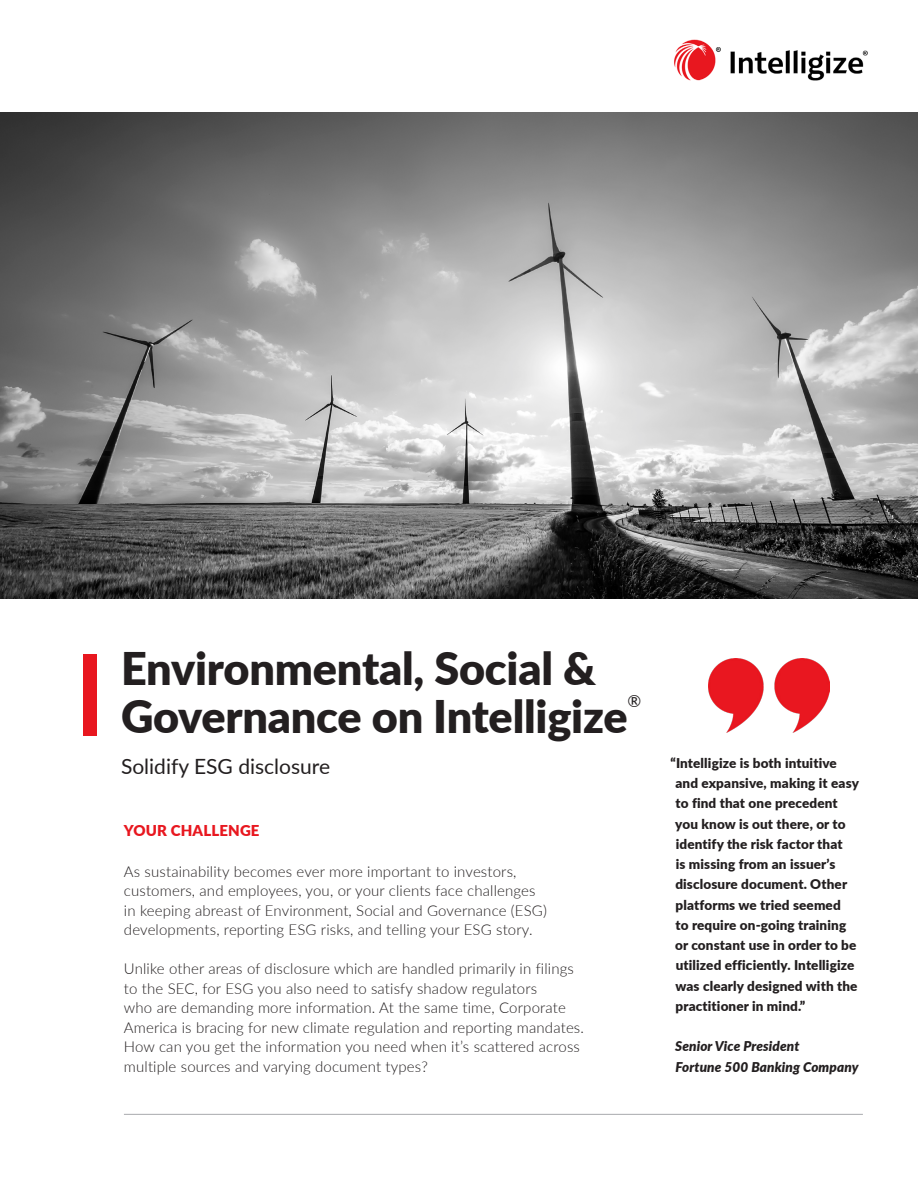
<style>
.page{position:relative;width:918px;height:1188px;background:#fff}
.page>*{position:absolute;margin:0;border:0;box-sizing:border-box;transform-origin:0 0}
.t1{font:900 45px/48px "Lato";letter-spacing:-.005em;color:#231f20}
.t2{font:21px "Lato";color:#231f20}
.t3{font:16.65px "Lato";color:#231f20}
.t4{font:300 15px/19.5px "Lato";letter-spacing:.01em;color:#231f20}
.t5{font:900 15px "Lato";letter-spacing:.01em;color:#e8171f}
.t6{font:900 13.5px/20.2px "Lato";letter-spacing:.01em;color:#231f20}
.t7{font:italic 900 13.5px "Lato";letter-spacing:.01em;color:#231f20}
</style>
<div class="page">
<hr style="left:124px;top:1114px;width:739px;height:1px;background:#a8a9ad">
<div style="left:83px;top:655px;width:14px;height:81px;background:#e8171f"></div>
<img style="left:0;top:112px;width:918px;height:486px">
<img style="left:674px;top:39px;width:194px;height:42px">
<img style="left:708px;top:658px;width:122px;height:75px">
<p class="t1" style="left:121px;top:642px;width:508px">Environmental, Social &amp;<br>Governance on Intelligize</p>
<p class="t3" style="left:628px;top:689px;width:15px">®</p>
<p class="t2" style="left:121px;top:751px;width:211px">Solidify ESG disclosure</p>
<p class="t5" style="left:124px;top:820px;width:137px">YOUR CHALLENGE</p>
<p class="t4" style="left:124px;top:861px;width:425px">As sustainability becomes ever more important to investors, customers, and employees, you, or your clients face challenges in keeping abreast of Environment, Social and Governance (ESG) developments, reporting ESG risks, and telling your ESG story.</p>
<p class="t4" style="left:124px;top:959px;width:462px">Unlike other areas of disclosure which are handled primarily in filings to the SEC, for ESG you also need to satisfy shadow regulators<br>who are demanding more information. At the same time, Corporate America is bracing for new climate regulation and reporting mandates.<br>How can you get the information you need when it’s scattered across multiple sources and varying document types?</p>
<p class="t6" style="left:675px;top:752px;width:185px;text-indent:-5px">“Intelligize is both intuitive and expansive, making it easy to find that one precedent you know is out there, or to identify the risk factor that<br>is missing from an issuer’s disclosure document. Other platforms we tried seemed<br>to require on-going training or constant use in order to be utilized efficiently. Intelligize was clearly designed with the practitioner in mind.”</p>
<p class="t7" style="left:675px;top:1036px;width:126px">Senior Vice President</p>
<p class="t7" style="left:676px;top:1057px;width:184px">Fortune 500 Banking Company</p>
</div>
